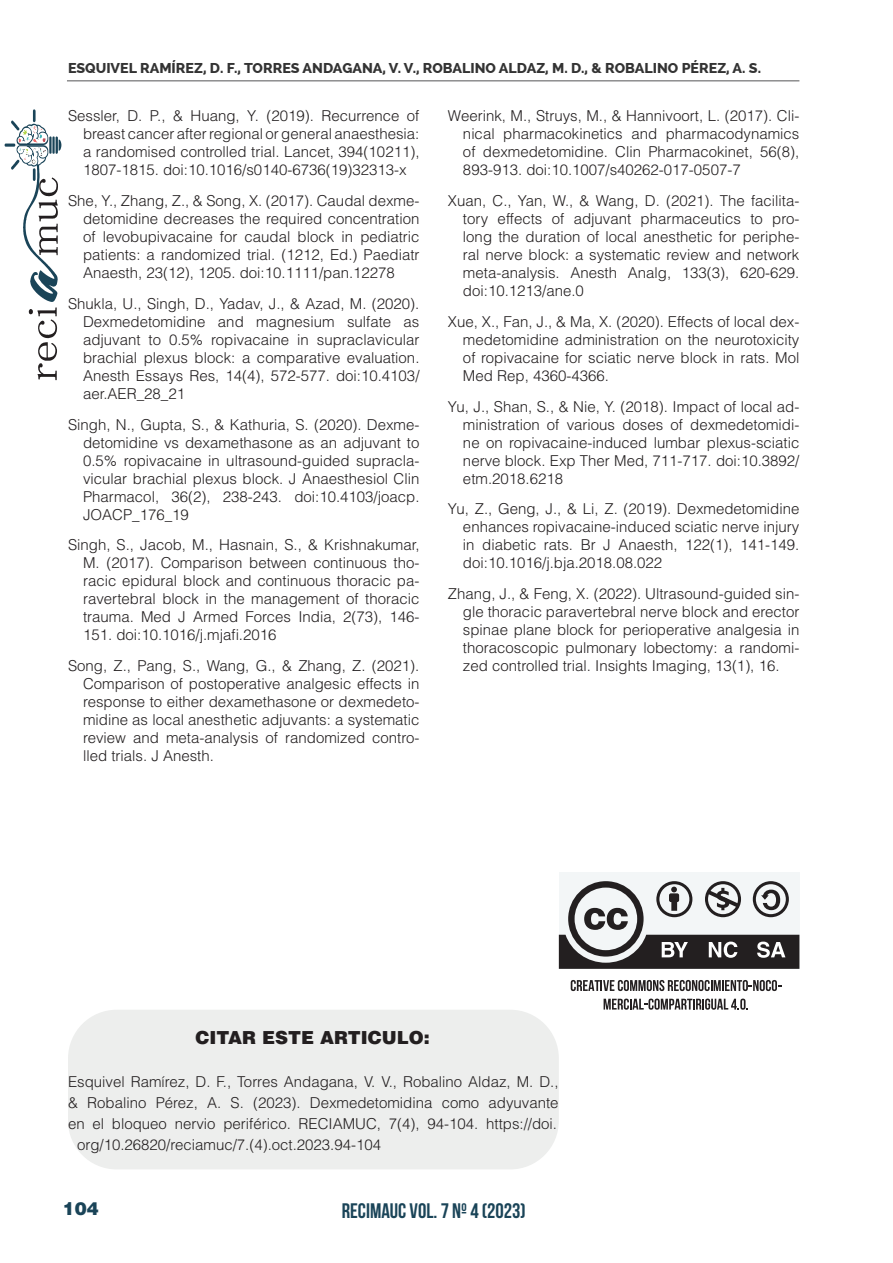
<style>
.page{position:relative;width:893px;height:1263px;background:#fff}
.page>*{position:absolute;margin:0;border:0;box-sizing:border-box;transform-origin:0 0}
.t1{font:700 21px "Bebas Neue";color:#1a4458}
.t2{font:900 18px "Helvetica LT Std";color:#231f20}
.t3{font:900 18px "Helvetica LT Std";color:#1a4458}
.t4{font:300 15px/18px "Helvetica LT Std";color:#231f20;text-align:justify}
.t5{font:800 14.25px "Raleway";color:#333}
</style>
<div class="page">
<hr style="left:67px;top:80px;width:732px;height:1px;background:#545557">
<svg style="left:5px;top:109px;width:57px;height:271px"></svg>
<div style="left:68px;top:1010px;width:491px;height:159px;background:#edeeed;border-radius:49px"></div>
<svg style="left:571px;top:980px;width:210px;height:11px"></svg>
<svg style="left:604px;top:998px;width:144px;height:12px"></svg>
<div style="left:559px;top:872px;width:240px;height:97px;background:#f3f6f7"></div>
<svg style="left:559px;top:881px;width:240px;height:88px"></svg>
<p class="t5" style="left:68px;top:60px;width:695px">ESQUIVEL RAMÍREZ, D. F., TORRES ANDAGANA, V. V., ROBALINO ALDAZ, M. D., &amp; ROBALINO PÉREZ, A. S.</p>
<p class="t4" style="left:83px;top:107px;width:338px;text-indent:-15px">Sessler, D. P., &amp; Huang, Y. (2019). Recurrence of breast cancer after regional or general anaesthesia: a randomised controlled trial. Lancet, 394(10211), 1807-1815. doi:10.1016/s0140-6736(19)32313-x</p>
<p class="t4" style="left:83px;top:192px;width:338px;text-indent:-15px">She, Y., Zhang, Z., &amp; Song, X. (2017). Caudal dexme&shy;detomidine decreases the required concentration of levobupivacaine for caudal block in pediatric patients: a randomized trial. (1212, Ed.) Paediatr Anaesth, 23(12), 1205. doi:10.1111/pan.12278</p>
<p class="t4" style="left:83px;top:294px;width:338px;text-indent:-15px">Shukla, U., Singh, D., Yadav, J., &amp; Azad, M. (2020).<br>Dexmedetomidine and magnesium sulfate as adjuvant to 0.5% ropivacaine in supraclavicular brachial plexus block: a comparative evaluation.<br>Anesth Essays Res, 14(4), 572-577. doi:10.4103/ aer.AER_28_21</p>
<p class="t4" style="left:83px;top:415px;width:338px;text-indent:-15px">Singh, N., Gupta, S., &amp; Kathuria, S. (2020). Dexme&shy;detomidine vs dexamethasone as an adjuvant to 0.5% ropivacaine in ultrasound-guided supracla&shy;vicular brachial plexus block. J Anaesthesiol Clin Pharmacol, 36(2), 238-243. doi:10.4103/joacp.<br>JOACP_176_19</p>
<p class="t4" style="left:83px;top:536px;width:338px;text-indent:-15px">Singh, S., Jacob, M., Hasnain, S., &amp; Krishnakumar, M. (2017). Comparison between continuous tho&shy;racic epidural block and continuous thoracic pa&shy;ravertebral block in the management of thoracic trauma. Med J Armed Forces India, 2(73), 146- 151. doi:10.1016/j.mjafi.2016</p>
<p class="t4" style="left:83px;top:657px;width:338px;text-indent:-15px">Song, Z., Pang, S., Wang, G., &amp; Zhang, Z. (2021).<br>Comparison of postoperative analgesic effects in response to either dexamethasone or dexmedeto&shy;midine as local anesthetic adjuvants: a systematic review and meta-analysis of randomized contro&shy;lled trials. J Anesth.</p>
<p class="t4" style="left:463px;top:107px;width:338px;text-indent:-15px">Weerink, M., Struys, M., &amp; Hannivoort, L. (2017). Cli&shy;nical pharmacokinetics and pharmacodynamics of dexmedetomidine. Clin Pharmacokinet, 56(8), 893-913. doi:10.1007/s40262-017-0507-7</p>
<p class="t4" style="left:463px;top:192px;width:338px;text-indent:-15px">Xuan, C., Yan, W., &amp; Wang, D. (2021). The facilita&shy;tory effects of adjuvant pharmaceutics to pro&shy;long the duration of local anesthetic for periphe&shy;ral nerve block: a systematic review and network meta-analysis. Anesth Analg, 133(3), 620-629. doi:10.1213/ane.0</p>
<p class="t4" style="left:463px;top:312px;width:338px;text-indent:-15px">Xue, X., Fan, J., &amp; Ma, X. (2020). Effects of local dex&shy;medetomidine administration on the neurotoxicity of ropivacaine for sciatic nerve block in rats. Mol Med Rep, 4360-4366.</p>
<p class="t4" style="left:463px;top:397px;width:338px;text-indent:-15px">Yu, J., Shan, S., &amp; Nie, Y. (2018). Impact of local ad&shy;ministration of various doses of dexmedetomidi&shy;ne on ropivacaine-induced lumbar plexus-sciatic nerve block. Exp Ther Med, 711-717. doi:10.3892/ etm.2018.6218</p>
<p class="t4" style="left:463px;top:500px;width:338px;text-indent:-15px">Yu, Z., Geng, J., &amp; Li, Z. (2019). Dexmedetomidine enhances ropivacaine-induced sciatic nerve injury in diabetic rats. Br J Anaesth, 122(1), 141-149. doi:10.1016/j.bja.2018.08.022</p>
<p class="t4" style="left:463px;top:585px;width:338px;text-indent:-15px">Zhang, J., &amp; Feng, X. (2022). Ultrasound-guided sin&shy;gle thoracic paravertebral nerve block and erector spinae plane block for perioperative analgesia in thoracoscopic pulmonary lobectomy: a randomi&shy;zed controlled trial. Insights Imaging, 13(1), 16.</p>
<p class="t2" style="left:195px;top:1026px;width:236px">CITAR ESTE ARTICULO:</p>
<p class="t4" style="left:68px;top:1072px;width:492px">Esquivel Ramírez, D. F., Torres Andagana, V. V., Robalino Aldaz, M. D.,</p>
<p class="t4" style="left:68px;top:1093px;width:492px">&amp; Robalino Pérez, A. S. (2023). Dexmedetomidina como adyuvante</p>
<p class="t4" style="left:68px;top:1114px;width:490px">en el bloqueo nervio periférico. RECIAMUC, 7(4), 94-104. https://doi.</p>
<p class="t4" style="left:77px;top:1135px;width:306px">org/10.26820/reciamuc/7.(4).oct.2023.94-104</p>
<p class="t3" style="left:63px;top:1197px;width:38px">104</p>
<h1 class="t1" style="left:342px;top:1199px;width:185px">RECIMAUC VOL. 7 Nº 4 (2023)</h1>
</div>
